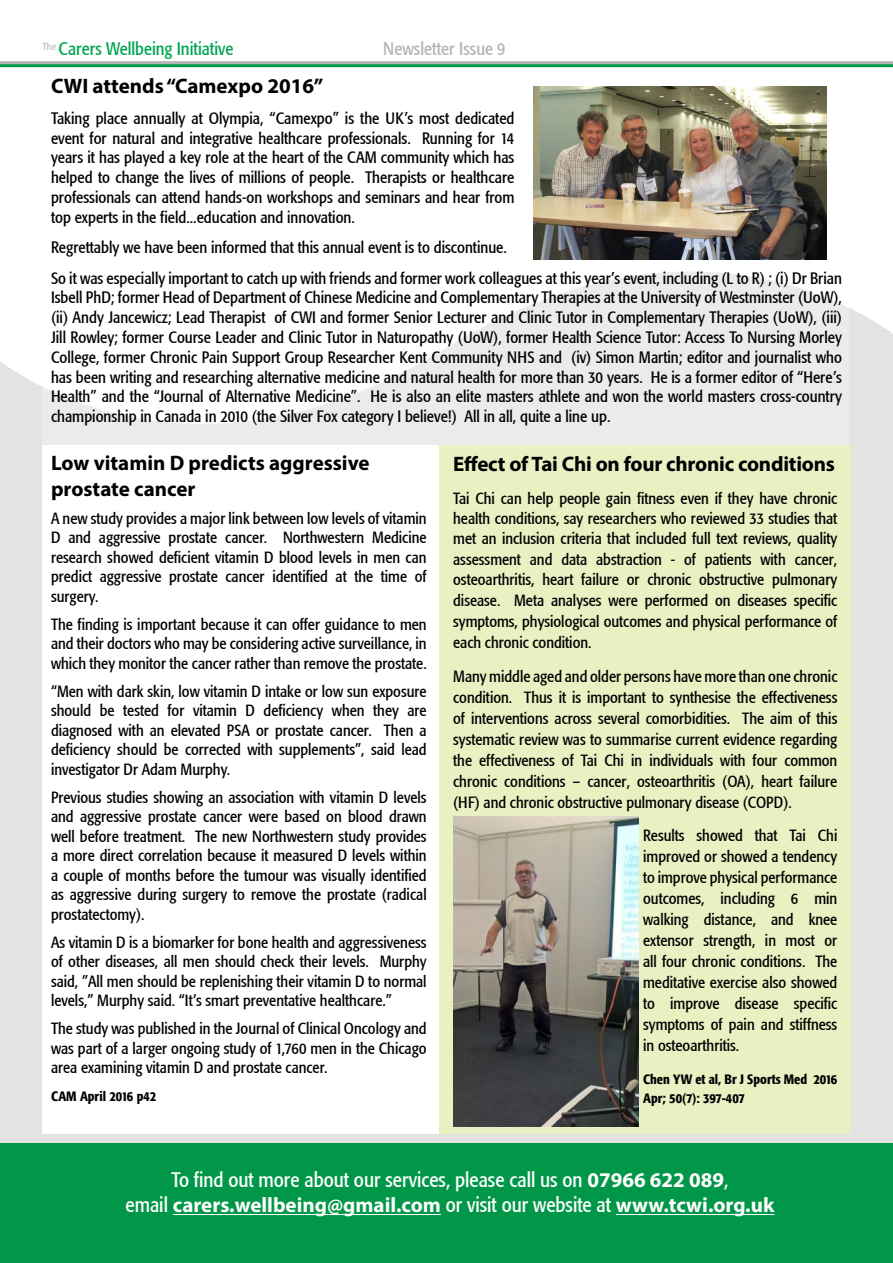
<style>
.page{position:relative;width:893px;height:1263px;background:#fff}
.page>*{position:absolute;margin:0;border:0;box-sizing:border-box;transform-origin:0 0}
.t1{font:700 21px/25.2px "Myriad Pro";color:#000}
.t2{font:700 21px "Myriad Pro";color:#fff}
.t3{font:condensed 21px "Formata";color:#fff}
.t4{font:condensed 18.3px "Formata";color:#00a651}
.t5{font:condensed 18.3px "Formata";color:#b3b4b4}
.t6{font:condensed 16.5px/19.8px "Formata";color:#000;text-align:justify}
.t7{font:condensed 16.2px/19.5px "Formata";color:#000;text-align:justify}
.t8{font:500 condensed 13.5px/19.5px "Formata";color:#000}
.s1{font-family:"Myriad Pro";font-weight:700;font-stretch:normal}
.s2{font-family:"Formata";font-weight:400;font-stretch:condensed}
</style>
<div class="page">
<div style="left:0;top:308px;width:893px;height:835px;background:#e4e3e4"></div>
<div style="left:0;top:1143px;width:893px;height:120px;background:#009748"></div>
<div style="left:43px;top:43px;width:807px;height:419px;background:linear-gradient(to bottom,#fff,#f0eff0)"></div>
<div style="left:43px;top:445px;width:396px;height:689px;background:#fff"></div>
<div style="left:439px;top:445px;width:411px;height:689px;background:#e9f0c2"></div>
<hr style="left:0;top:61px;width:893px;height:3px;background:#b3b4b4">
<hr style="left:0;top:64px;width:893px;height:3px;background:#009748">
<hr style="left:173px;top:1214px;width:268px;height:1px;background:#fff">
<hr style="left:616px;top:1214px;width:158px;height:1px;background:#fff">
<img style="left:534px;top:87px;width:293px;height:172px">
<img style="left:453px;top:816px;width:186px;height:311px">
<p class="t4" style="left:43px;top:38px;width:192px"><sup>The</sup> Carers Wellbeing Initiative</p>
<p class="t5" style="left:383px;top:38px;width:124px">Newsletter Issue 9</p>
<p class="t1" style="left:51px;top:73px;width:274px">CWI attends “Camexpo 2016”</p>
<p class="t6" style="left:51px;top:108px;width:465px">Taking place annually at Olympia, “Camexpo” is the UK’s most dedicated event for natural and integrative healthcare professionals. Running for 14 years it has played a key role at the heart of the CAM community which has helped to change the lives of millions of people. Therapists or healthcare professionals can attend hands-on workshops and seminars and hear from top experts in the field...education and innovation.</p>
<p class="t6" style="left:51px;top:232px;width:792px;line-height:30.5px">Regrettably we have been informed that this annual event is to discontinue.<br>So it was especially important to catch up with friends and former work colleagues at this year’s event, including (L to R) ; (i) Dr Brian</p>
<p class="t6" style="left:51px;top:288px;width:792px">Isbell PhD; former Head of Department of Chinese Medicine and Complementary Therapies at the University of Westminster (UoW), (ii) Andy Jancewicz; Lead Therapist of CWI and former Senior Lecturer and Clinic Tutor in Complementary Therapies (UoW), (iii)<br>Jill Rowley; former Course Leader and Clinic Tutor in Naturopathy (UoW), former Health Science Tutor: Access To Nursing Morley College, former Chronic Pain Support Group Researcher Kent Community NHS and (iv) Simon Martin; editor and journalist who has been writing and researching alternative medicine and natural health for more than 30 years. He is a former editor of “Here’s Health” and the “Journal of Alternative Medicine”. He is also an elite masters athlete and won the world masters cross-country championship in Canada in 2010 (the Silver Fox category I believe!) All in all, quite a line up.</p>
<p class="t1" style="left:51px;top:450px;width:320px">Low vitamin D predicts aggressive prostate cancer</p>
<p class="t7" style="left:51px;top:508px;width:377px">A new study provides a major link between low levels of vitamin D and aggressive prostate cancer. Northwestern Medicine research showed deficient vitamin D blood levels in men can predict aggressive prostate cancer identified at the time of surgery.</p>
<p class="t7" style="left:51px;top:614px;width:377px">The finding is important because it can offer guidance to men and their doctors who may be considering active surveillance, in which they monitor the cancer rather than remove the prostate.</p>
<p class="t7" style="left:51px;top:681px;width:377px">“Men with dark skin, low vitamin D intake or low sun exposure should be tested for vitamin D deficiency when they are diagnosed with an elevated PSA or prostate cancer. Then a deficiency should be corrected with supplements”, said lead investigator Dr Adam Murphy.</p>
<p class="t7" style="left:51px;top:787px;width:377px">Previous studies showing an association with vitamin D levels and aggressive prostate cancer were based on blood drawn well before treatment. The new Northwestern study provides a more direct correlation because it measured D levels within a couple of months before the tumour was visually identified as aggressive during surgery to remove the prostate (radical prostatectomy).</p>
<p class="t7" style="left:51px;top:932px;width:377px">As vitamin D is a biomarker for bone health and aggressiveness of other diseases, all men should check their levels. Murphy said, ”All men should be replenishing their vitamin D to normal levels,” Murphy said. “It’s smart preventative healthcare.”</p>
<p class="t7" style="left:51px;top:1019px;width:377px">The study was published in the Journal of Clinical Oncology and was part of a larger ongoing study of 1,760 men in the Chicago area examining vitamin D and prostate cancer.</p>
<p class="t8" style="left:51px;top:1087px;width:107px">CAM April 2016 p42</p>
<p class="t1" style="left:453px;top:451px;width:383px">Effect of Tai Chi on four chronic conditions</p>
<p class="t7" style="left:453px;top:488px;width:386px;line-height:20.5px">Tai Chi can help people gain fitness even if they have chronic health conditions, say researchers who reviewed 33 studies that met an inclusion criteria that included full text reviews, quality assessment and data abstraction - of patients with cancer, osteoarthritis, heart failure or chronic obstructive pulmonary disease. Meta analyses were performed on diseases specific symptoms, physiological outcomes and physical performance of each chronic condition.</p>
<p class="t7" style="left:453px;top:666px;width:386px;line-height:21px">Many middle aged and older persons have more than one chronic condition. Thus it is important to synthesise the effectiveness of interventions across several comorbidities. The aim of this systematic review was to summarise current evidence regarding the effectiveness of Tai Chi in individuals with four common chronic conditions – cancer, osteoarthritis (OA), heart failure (HF) and chronic obstructive pulmonary disease (COPD).</p>
<p class="t7" style="left:643px;top:825px;width:196px;line-height:21px">Results showed that Tai Chi improved or showed a tendency to improve physical performance outcomes, including 6 min walking distance, and knee extensor strength, in most or all four chronic conditions. The meditative exercise also showed to improve disease specific symptoms of pain and stiffness in osteoarthritis.</p>
<p class="t8" style="left:643px;top:1069px;width:196px">Chen YW et al, Br J Sports Med 2016<br>Apr; 50(7): 397-407</p>
<p class="t3" style="left:172px;top:1167px;width:558px">To find out more about our services, please call us on <span class="s1">07966 622 089</span>,</p>
<p class="t2" style="left:126px;top:1191px;width:650px"><span class="s2">email</span> carers.wellbeing@gmail.com <span class="s2">or visit our website at</span> www.tcwi.org.uk</p>
</div>
